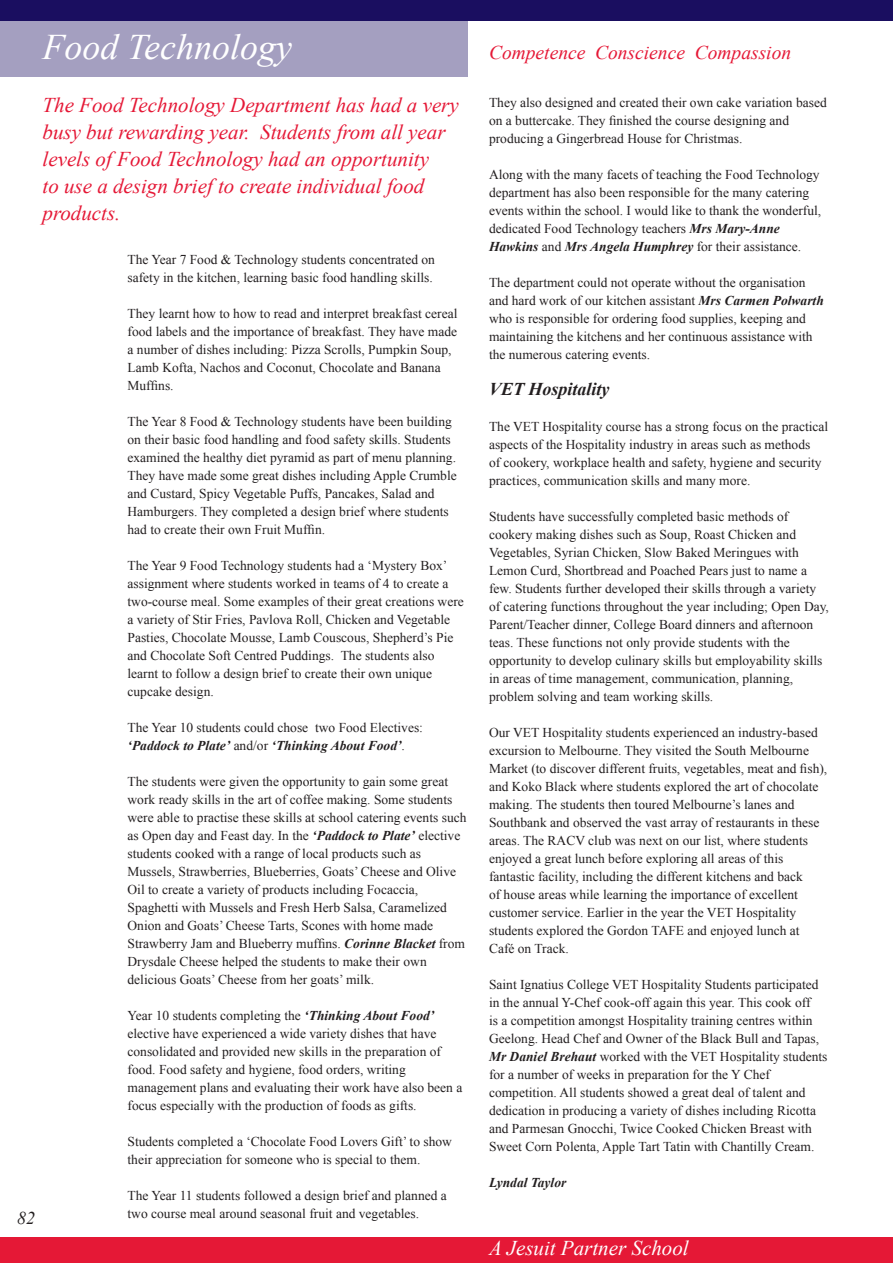
<style>
.page{position:relative;width:893px;height:1263px;background:#fff}
.page>*{position:absolute;margin:0;border:0;box-sizing:border-box;transform-origin:0 0}
.t1{font:italic 36px "Times New Roman";color:#fff}
.t2{font:italic 21px/27px "Times New Roman";color:#e51836}
.t3{font:italic 21px "Times New Roman";color:#fff}
.t4{font:italic 19.5px "Times New Roman";color:#e51836}
.t5{font:italic 700 18px "Times New Roman";color:#231f20}
.t6{font:italic 18px "Times New Roman";color:#231f20}
.t7{font:13.5px/18px "Times New Roman";color:#231f20}
.t8{font:italic 700 13.5px "Times New Roman";color:#231f20}
.s1{font-weight:400;font-style:normal}
.s2{font-weight:700;font-style:italic}
</style>
<div class="page">
<div style="left:0;top:1237px;width:893px;height:26px;background:#e51836"></div>
<div style="left:0;top:0;width:893px;height:21px;background:#1a0e60"></div>
<div style="left:0;top:21px;width:468px;height:56px;background:#a49fc0"></div>
<p class="t1" style="left:43px;top:22px;width:251px">Food Technology</p>
<p class="t2" style="left:43px;top:91px;width:418px">The Food Technology Department has had a very busy but rewarding year. Students from all year levels of Food Technology had an opportunity<br>to use a design brief to create individual food products.</p>
<p class="t6" style="left:17px;top:1206px;width:19px">82</p>
<p class="t7" style="left:128px;top:250px;width:309px">The Year 7 Food &amp; Technology students concentrated on safety in the kitchen, learning basic food handling skills.</p>
<p class="t7" style="left:128px;top:304px;width:331px">They learnt how to how to read and interpret breakfast cereal food labels and the importance of breakfast. They have made a number of dishes including: Pizza Scrolls, Pumpkin Soup, Lamb Kofta, Nachos and Coconut, Chocolate and Banana Muffins.</p>
<p class="t7" style="left:128px;top:412px;width:331px">The Year 8 Food &amp; Technology students have been building on their basic food handling and food safety skills. Students examined the healthy diet pyramid as part of menu planning.<br>They have made some great dishes including Apple Crumble and Custard, Spicy Vegetable Puffs, Pancakes, Salad and Hamburgers. They completed a design brief where students had to create their own Fruit Muffin.</p>
<p class="t7" style="left:128px;top:556px;width:338px">The Year 9 Food Technology students had a ‘Mystery Box’ assignment where students worked in teams of 4 to create a two-course meal. Some examples of their great creations were a variety of Stir Fries, Pavlova Roll, Chicken and Vegetable Pasties, Chocolate Mousse, Lamb Couscous, Shepherd’s Pie and Chocolate Soft Centred Puddings. The students also learnt to follow a design brief to create their own unique cupcake design.</p>
<p class="t7" style="left:128px;top:718px;width:297px">The Year 10 students could chose two Food Electives:</p>
<p class="t8" style="left:128px;top:736px;width:279px">‘Paddock to Plate’ <span class="s1">and/or</span> ‘Thinking About Food’<span class="s1">.</span></p>
<p class="t7" style="left:128px;top:772px;width:340px">The students were given the opportunity to gain some great work ready skills in the art of coffee making. Some students were able to practise these skills at school catering events such as Open day and Feast day. In the <span class="s2">‘Paddock to Plate’</span> elective students cooked with a range of local products such as</p>
<p class="t7" style="left:128px;top:862px;width:330px">Mussels, Strawberries, Blueberries, Goats’ Cheese and Olive<br>Oil to create a variety of products including Focaccia,</p>
<p class="t7" style="left:128px;top:898px;width:339px">Spaghetti with Mussels and Fresh Herb Salsa, Caramelized Onion and Goats’ Cheese Tarts, Scones with home made Strawberry Jam and Blueberry muffins. <span class="s2">Corinne Blacket</span> from Drysdale Cheese helped the students to make their own</p>
<p class="t7" style="left:128px;top:970px;width:248px">delicious Goats’ Cheese from her goats’ milk.</p>
<p class="t7" style="left:128px;top:1006px;width:308px">Year 10 students completing the <span class="s2">‘Thinking About Food’</span></p>
<p class="t7" style="left:128px;top:1024px;width:310px">elective have experienced a wide variety dishes that have</p>
<p class="t7" style="left:128px;top:1042px;width:315px">consolidated and provided new skills in the preparation of food. Food safety and hygiene, food orders, writing</p>
<p class="t7" style="left:128px;top:1078px;width:336px">management plans and evaluating their work have also been a focus especially with the production of foods as gifts.</p>
<p class="t7" style="left:128px;top:1132px;width:326px">Students completed a ‘Chocolate Food Lovers Gift’ to show their appreciation for someone who is special to them.</p>
<p class="t7" style="left:128px;top:1186px;width:321px">The Year 11 students followed a design brief and planned a two course meal around seasonal fruit and vegetables.</p>
<p class="t4" style="left:489px;top:39px;width:304px">Competence Conscience Compassion</p>
<p class="t7" style="left:489px;top:93px;width:339px">They also designed and created their own cake variation based on a buttercake. They finished the course designing and</p>
<p class="t7" style="left:489px;top:129px;width:255px">producing a Gingerbread House for Christmas.</p>
<p class="t7" style="left:489px;top:165px;width:334px">Along with the many facets of teaching the Food Technology department has also been responsible for the many catering events within the school. I would like to thank the wonderful, dedicated Food Technology teachers <span class="s2">Mrs Mary-Anne</span></p>
<p class="t8" style="left:489px;top:237px;width:314px">Hawkins <span class="s1">and</span> Mrs Angela Humphrey <span class="s1">for their assistance.</span></p>
<p class="t7" style="left:489px;top:273px;width:336px">The department could not operate without the organisation and hard work of our kitchen assistant <span class="s2">Mrs Carmen Polwarth </span>who is responsible for ordering food supplies, keeping and maintaining the kitchens and her continuous assistance with the numerous catering events.</p>
<p class="t5" style="left:489px;top:377px;width:122px">VET Hospitality</p>
<p class="t7" style="left:489px;top:417px;width:341px">The VET Hospitality course has a strong focus on the practical aspects of the Hospitality industry in areas such as methods<br>of cookery, workplace health and safety, hygiene and security practices, communication skills and many more.</p>
<p class="t7" style="left:489px;top:507px;width:341px">Students have successfully completed basic methods of cookery making dishes such as Soup, Roast Chicken and Vegetables, Syrian Chicken, Slow Baked Meringues with Lemon Curd, Shortbread and Poached Pears just to name a few. Students further developed their skills through a variety of catering functions throughout the year including; Open Day, Parent/Teacher dinner, College Board dinners and afternoon teas. These functions not only provide students with the</p>
<p class="t7" style="left:489px;top:651px;width:335px">opportunity to develop culinary skills but employability skills in areas of time management, communication, planning,</p>
<p class="t7" style="left:489px;top:687px;width:226px">problem solving and team working skills.</p>
<p class="t7" style="left:489px;top:723px;width:340px">Our VET Hospitality students experienced an industry-based excursion to Melbourne. They visited the South Melbourne Market (to discover different fruits, vegetables, meat and fish), and Koko Black where students explored the art of chocolate making. The students then toured Melbourne’s lanes and Southbank and observed the vast array of restaurants in these areas. The RACV club was next on our list, where students</p>
<p class="t7" style="left:489px;top:849px;width:296px">enjoyed a great lunch before exploring all areas of this</p>
<p class="t7" style="left:489px;top:867px;width:315px">fantastic facility, including the different kitchens and back</p>
<p class="t7" style="left:489px;top:885px;width:310px">of house areas while learning the importance of excellent</p>
<p class="t7" style="left:489px;top:903px;width:309px">customer service. Earlier in the year the VET Hospitality</p>
<p class="t7" style="left:489px;top:921px;width:312px">students explored the Gordon TAFE and enjoyed lunch at</p>
<p class="t7" style="left:489px;top:939px;width:81px">Café on Track.</p>
<p class="t7" style="left:489px;top:975px;width:340px">Saint Ignatius College VET Hospitality Students participated in the annual Y-Chef cook-off again this year. This cook off<br>is a competition amongst Hospitality training centres within Geelong. Head Chef and Owner of the Black Bull and Tapas, <span class="s2">Mr Daniel Brehaut</span> worked with the VET Hospitality students for a number of weeks in preparation for the Y Chef</p>
<p class="t7" style="left:489px;top:1083px;width:328px">competition. All students showed a great deal of talent and dedication in producing a variety of dishes including Ricotta and Parmesan Gnocchi, Twice Cooked Chicken Breast with Sweet Corn Polenta, Apple Tart Tatin with Chantilly Cream.</p>
<p class="t8" style="left:489px;top:1173px;width:79px">Lyndal Taylor</p>
<p class="t3" style="left:489px;top:1234px;width:201px">A Jesuit Partner School</p>
</div>
